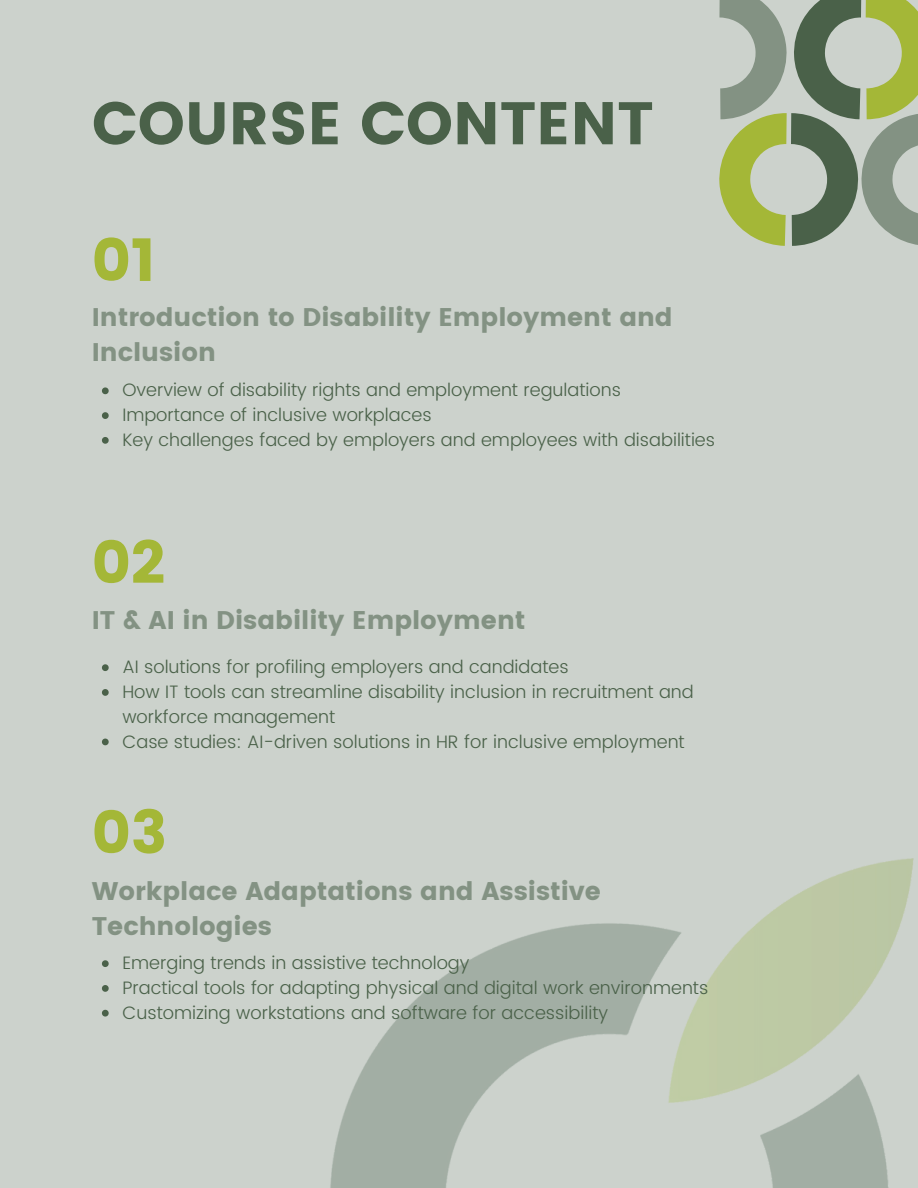
<style>
.page{position:relative;width:918px;height:1188px;background:#ccd2cc}
.page>*{position:absolute;margin:0;border:0;box-sizing:border-box;transform-origin:0 0}
.t1{font:60px "Poppins";color:#4a6149}
.t2{font:60px "Poppins";color:#a4b737}
.t3{font:25.5px/34.8px "Poppins";color:#839283}
.t4{font:300 18px/24.8px "Poppins";color:#4a6149}
</style>
<div class="page">
<svg style="left:719px;top:0;width:199px;height:246px"></svg>
<img style="left:330px;top:858px;width:584px;height:330px">
<svg style="left:102px;top:387px;width:7px;height:7px"></svg>
<svg style="left:102px;top:412px;width:7px;height:7px"></svg>
<svg style="left:102px;top:437px;width:7px;height:7px"></svg>
<svg style="left:102px;top:664px;width:7px;height:7px"></svg>
<svg style="left:102px;top:689px;width:7px;height:7px"></svg>
<svg style="left:102px;top:739px;width:7px;height:6px"></svg>
<svg style="left:102px;top:960px;width:7px;height:7px"></svg>
<svg style="left:102px;top:985px;width:7px;height:7px"></svg>
<svg style="left:102px;top:1010px;width:7px;height:7px"></svg>
<h1 class="t1" style="left:92px;top:89px;width:563px">COURSE CONTENT</h1>
<p class="t2" style="left:92px;top:225px;width:66px">01</p>
<h2 class="t3" style="left:92px;top:300px;width:582px">Introduction to Disability Employment and<br>Inclusion</h2>
<p class="t4" style="left:122px;top:378px;width:500px">Overview of disability rights and employment regulations</p>
<p class="t4" style="left:122px;top:403px;width:311px">Importance of inclusive workplaces</p>
<p class="t4" style="left:122px;top:427px;width:594px">Key challenges faced by employers and employees with disabilities</p>
<p class="t2" style="left:92px;top:527px;width:75px">02</p>
<p class="t3" style="left:92px;top:603px;width:435px">IT &amp; AI in Disability Employment</p>
<h2 class="t4" style="left:122px;top:655px;width:448px">AI solutions for profiling employers and candidates</h2>
<p class="t4" style="left:122px;top:679px;width:573px">How IT tools can streamline disability inclusion in recruitment and workforce management</p>
<p class="t4" style="left:122px;top:729px;width:564px">Case studies: AI-driven solutions in HR for inclusive employment</p>
<p class="t2" style="left:92px;top:798px;width:77px">03</p>
<p class="t3" style="left:92px;top:874px;width:511px">Workplace Adaptations and Assistive<br>Technologies</p>
<p class="t4" style="left:122px;top:951px;width:349px">Emerging trends in assistive technology</p>
<h2 class="t4" style="left:122px;top:975px;width:588px">Practical tools for adapting physical and digital work environments</h2>
<p class="t4" style="left:122px;top:1000px;width:487px">Customizing workstations and software for accessibility</p>
</div>
